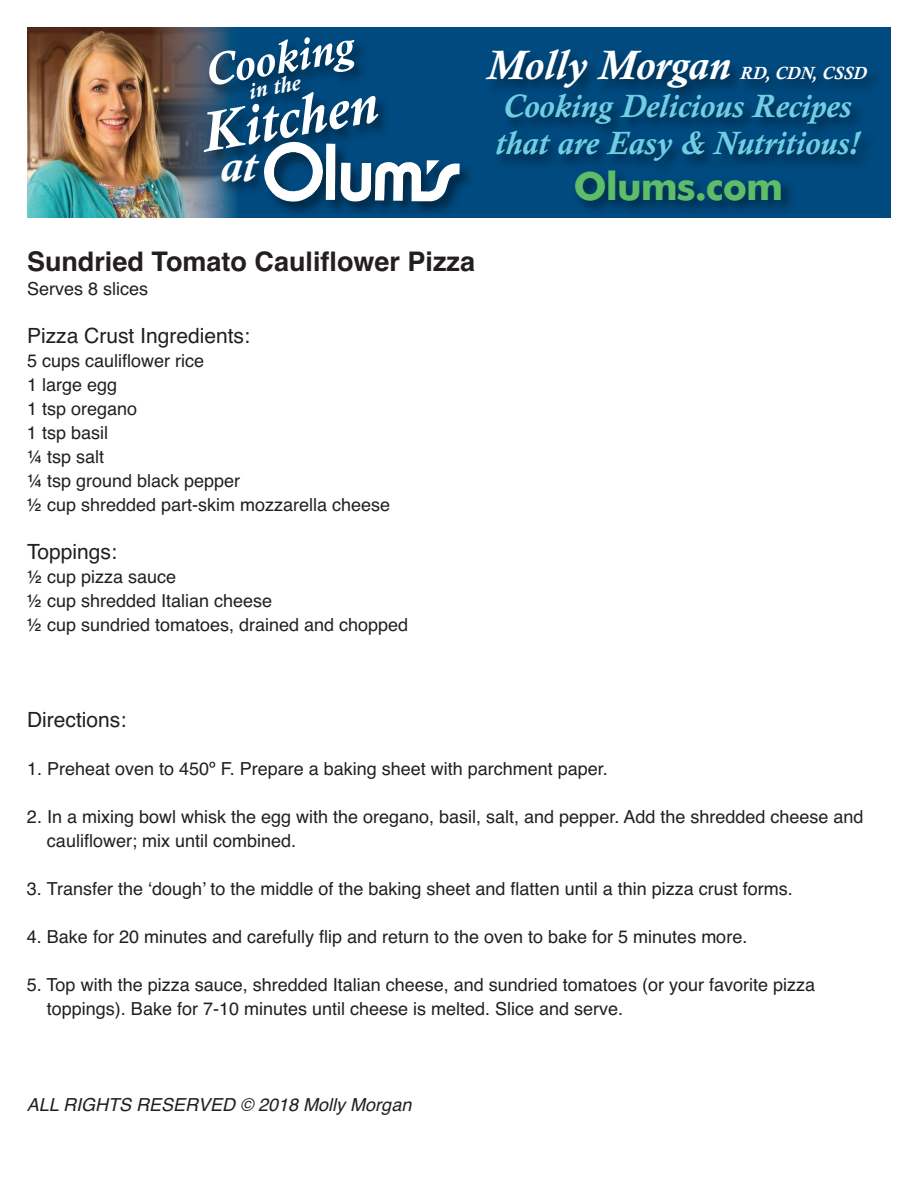
<style>
.page{position:relative;width:918px;height:1188px;background:#fff}
.page>*{position:absolute;margin:0;border:0;box-sizing:border-box;transform-origin:0 0}
.t1{font:italic 700 56.7px "Calisto";color:#fff}
.t2{font:italic 700 45.45px "Calisto";color:#fff}
.t3{font:italic 700 42px "Calisto";color:#fff}
.t4{font:700 39px "Futura BT";letter-spacing:-.025em;color:#5ebd68}
.t5{font:italic 700 33px/37.5px "Calisto";color:#71cee2}
.t6{font:700 27px "Helvetica";color:#231f20}
.t7{font:italic 700 22.65px "Calisto";color:#fff}
.t8{font:21px "Helvetica";color:#231f20}
.t9{font:18px/24px "Helvetica";color:#231f20}
.t10{font:italic 18px "Helvetica";color:#231f20}
.t11{font:italic 700 18px "Calisto";color:#fff}
</style>
<div class="page">
<svg style="left:27px;top:27px;width:864px;height:191px;background:#004678"></svg>
<img style="left:27px;top:27px;width:125px;height:191px">
<img style="left:152px;top:27px;width:22px;height:191px">
<img style="left:174px;top:27px;width:280px;height:191px">
<img style="left:264px;top:142px;width:195px;height:60px">
<img style="left:449px;top:39px;width:425px;height:151px">
<h2 class="t2" style="left:200px;top:44px;width:152px;rotate:-10deg">Cooking</h2>
<p class="t7" style="left:247px;top:78px;width:53px;rotate:-10deg">in the</p>
<h1 class="t1" style="left:196px;top:100px;width:179px;rotate:-10deg">Kitchen</h1>
<h2 class="t2" style="left:220px;top:138px;width:37px">at</h2>
<h3 class="t3" style="left:487px;top:40px;width:245px">Molly Morgan</h3>
<p class="t11" style="left:740px;top:63px;width:128px">RD, CDN, CSSD</p>
<h3 class="t5" style="left:496px;top:87px;width:364px">Cooking Delicious Recipes that are Easy &amp; Nutritious!</h3>
<h3 class="t4" style="left:574px;top:170px;width:211px">Olums.com</h3>
<h3 class="t6" style="left:27px;top:246px;width:450px">Sundried Tomato Cauliflower Pizza</h3>
<p class="t9" style="left:27px;top:277px;width:123px">Serves 8 slices</p>
<p class="t8" style="left:27px;top:324px;width:224px">Pizza Crust Ingredients:</p>
<p class="t9" style="left:27px;top:349px;width:365px">5 cups cauliflower rice<br>1 large egg<br>1 tsp oregano<br>1 tsp basil<br>¼ tsp salt<br>¼ tsp ground black pepper<br>½ cup shredded part-skim mozzarella cheese</p>
<p class="t8" style="left:27px;top:540px;width:91px">Toppings:</p>
<p class="t9" style="left:27px;top:565px;width:383px">½ cup pizza sauce<br>½ cup shredded Italian cheese<br>½ cup sundried tomatoes, drained and chopped</p>
<p class="t8" style="left:27px;top:708px;width:101px">Directions:</p>
<p class="t9" style="left:27px;top:757px;width:582px">1. Preheat oven to 450º F. Prepare a baking sheet with parchment paper.</p>
<p class="t9" style="left:47px;top:805px;width:818px;text-indent:-20px">2. In a mixing bowl whisk the egg with the oregano, basil, salt, and pepper. Add the shredded cheese and cauliflower; mix until combined.</p>
<p class="t9" style="left:27px;top:877px;width:767px">3. Transfer the ‘dough’ to the middle of the baking sheet and flatten until a thin pizza crust forms.</p>
<p class="t9" style="left:27px;top:925px;width:722px">4. Bake for 20 minutes and carefully flip and return to the oven to bake for 5 minutes more.</p>
<p class="t9" style="left:47px;top:973px;width:770px;text-indent:-20px">5. Top with the pizza sauce, shredded Italian cheese, and sundried tomatoes (or your favorite pizza toppings). Bake for 7-10 minutes until cheese is melted. Slice and serve.</p>
<p class="t10" style="left:27px;top:1094px;width:386px">ALL RIGHTS RESERVED © 2018 Molly Morgan</p>
</div>
